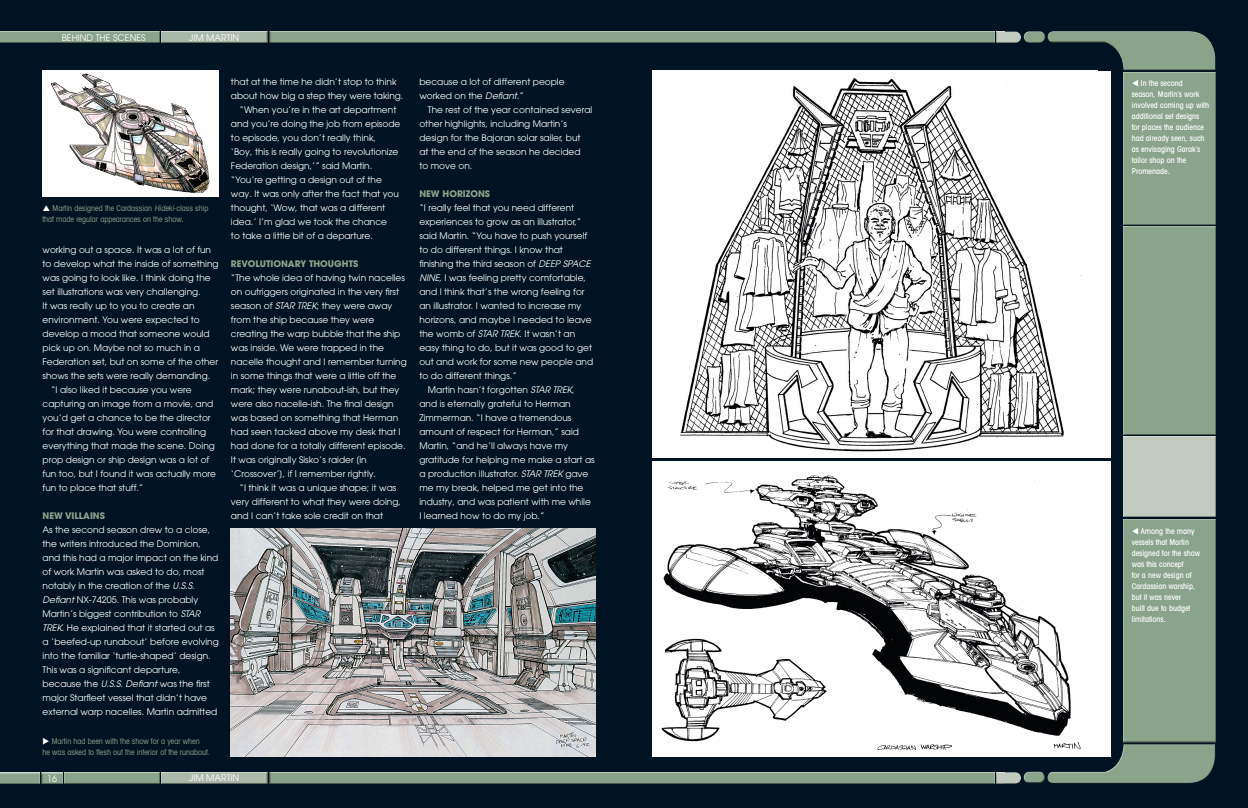
<style>
.page{position:relative;width:1248px;height:808px;background:#fff}
.page>*{position:absolute;margin:0;border:0;box-sizing:border-box;transform-origin:0 0}
.t1{font:9px/14px "Avant Garde";color:#fff}
.t2{font:700 9px "Avant Garde";color:#8aa48c}
.t3{font:500 condensed 8px/11px "Avant Garde LT";color:#fff}
.t4{font:condensed 8px/11px "Avant Garde LT";color:#8aa48c}
.s1{font-style:italic}
.s2{color:#fff}
.s3{font-family:"Avant Garde LT";font-style:italic}
</style>
<div class="page">
<div style="left:0;top:0;width:1247px;height:808px;background:#001322"></div>
<div style="left:160px;top:31px;width:108px;height:12px;background:#aabaa9"></div>
<div style="left:160px;top:772px;width:108px;height:12px;background:#aabaa9"></div>
<div style="left:0;top:31px;width:160px;height:12px;background:#8aa48c"></div>
<div style="left:63px;top:772px;width:97px;height:12px;background:#8aa48c"></div>
<div style="left:40px;top:772px;width:23px;height:12px;background:#231f20;opacity:.75"></div>
<div style="left:0;top:772px;width:40px;height:12px;background:#231f20;opacity:.75"></div>
<div style="left:995px;top:31px;width:26px;height:12px;background:#231f20;opacity:.75"></div>
<div style="left:1023px;top:30px;width:23px;height:10px;background:#fff;opacity:.75"></div>
<div style="left:1023px;top:33px;width:23px;height:10px;background:#231f20;opacity:.75"></div>
<div style="left:269px;top:31px;width:726px;height:12px;background:#8aa48c"></div>
<div style="left:1121px;top:436px;width:95px;height:82px;background:#c0cabe"></div>
<div style="left:1121px;top:226px;width:95px;height:210px;background:#8aa48c"></div>
<div style="left:1121px;top:518px;width:95px;height:226px;background:#8aa48c"></div>
<div style="left:1121px;top:72px;width:95px;height:154px;background:#8aa48c"></div>
<div style="left:269px;top:772px;width:726px;height:12px;background:#8aa48c"></div>
<div style="left:1048px;top:743px;width:167px;height:41px;background:#231f20;opacity:.75"></div>
<div style="left:1046px;top:31px;width:167px;height:40px;background:#fff;opacity:.75"></div>
<div style="left:1046px;top:39px;width:170px;height:33px;background:#231f20;opacity:.75"></div>
<div style="left:1023px;top:771px;width:20px;height:12px;background:#fff;opacity:.75"></div>
<div style="left:1024px;top:771px;width:22px;height:13px;background:#231f20;opacity:.75"></div>
<div style="left:995px;top:772px;width:26px;height:12px;background:#231f20;opacity:.75"></div>
<div style="left:652px;top:71px;width:459px;height:387px;background:#fff"></div>
<img style="left:680px;top:78px;width:402px;height:374px">
<div style="left:652px;top:461px;width:459px;height:296px;background:#fff"></div>
<img style="left:661px;top:475px;width:420px;height:276px">
<img style="left:231px;top:529px;width:364px;height:228px">
<div style="left:43px;top:71px;width:176px;height:126px;background:#fff"></div>
<img style="left:51px;top:73px;width:159px;height:121px">
<p class="t1" style="left:62px;top:30px;width:85px">BEHIND THE SCENES</p>
<p class="t1" style="left:189px;top:30px;width:52px">JIM MARTIN</p>
<p class="t4" style="left:43px;top:202px;width:168px;text-indent:10px">Martin designed the Cardassian <span class="s1">Hideki</span>-class ship that made regular appearances on the show<span class="s2">.</span></p>
<p class="t1" style="left:43px;top:243px;width:170px">working out a space. It was a lot of fun</p>
<p class="t1" style="left:43px;top:257px;width:178px">to develop what the inside of something</p>
<p class="t1" style="left:43px;top:271px;width:170px">was going to look like. I think doing the</p>
<p class="t1" style="left:43px;top:285px;width:160px">set illustrations was very challenging.</p>
<p class="t1" style="left:43px;top:299px;width:153px">It was really up to you to create an</p>
<p class="t1" style="left:43px;top:313px;width:159px">environment. You were expected to</p>
<p class="t1" style="left:43px;top:327px;width:169px">develop a mood that someone would</p>
<p class="t1" style="left:43px;top:341px;width:159px">pick up on. Maybe not so much in a</p>
<p class="t1" style="left:43px;top:355px;width:177px">Federation set, but on some of the other</p>
<p class="t1" style="left:43px;top:369px;width:169px">shows the sets were really demanding.</p>
<p class="t1" style="left:51px;top:383px;width:142px">“I also liked it because you were</p>
<p class="t1" style="left:43px;top:397px;width:172px">capturing an image from a movie, and</p>
<p class="t1" style="left:43px;top:411px;width:169px">you’d get a chance to be the director</p>
<p class="t1" style="left:43px;top:425px;width:165px">for that drawing. You were controlling</p>
<p class="t1" style="left:43px;top:439px;width:174px">everything that made the scene. Doing</p>
<p class="t1" style="left:43px;top:453px;width:168px">prop design or ship design was a lot of</p>
<p class="t1" style="left:43px;top:467px;width:175px">fun too, but I found it was actually more</p>
<p class="t1" style="left:43px;top:481px;width:102px">fun to place that stuff.”</p>
<p class="t2" style="left:43px;top:510px;width:64px">NEW VILLAINS</p>
<p class="t1" style="left:43px;top:523px;width:178px">As the second season drew to a close, the writers introduced the Dominion, and this had a major impact on the kind of work Martin was asked to do, most notably in the creation of the <span class="s3">U.S.S.<br>Defiant</span> NX-74205. This was probably Martin’s biggest contribution to <span class="s3">STAR TREK</span>. He explained that it started out as a ‘beefed-up runabout’ before evolving into the familiar ‘turtle-shaped’ design.<br>This was a significant departure, because the <span class="s3">U.S.S. Defiant</span> was the first major Starfleet vessel that didn’t have external warp nacelles. Martin admitted</p>
<p class="t4" style="left:43px;top:735px;width:169px"><span class="s2">◆</span> Martin had been with the show for a year when<br>he was asked to flesh out the interior of the runabout.</p>
<p class="t1" style="left:231px;top:75px;width:167px">that at the time he didn’t stop to think</p>
<p class="t1" style="left:231px;top:89px;width:174px">about how big a step they were taking.</p>
<p class="t1" style="left:239px;top:103px;width:158px">“When you’re in the art department</p>
<p class="t1" style="left:231px;top:117px;width:171px">and you’re doing the job from episode</p>
<p class="t1" style="left:231px;top:131px;width:146px">to episode, you don’t really think,</p>
<p class="t1" style="left:231px;top:145px;width:169px">‘Boy, this is really going to revolutionize</p>
<p class="t1" style="left:231px;top:159px;width:143px">Federation design,’” said Martin.</p>
<p class="t1" style="left:231px;top:173px;width:152px">“You’re getting a design out of the</p>
<p class="t1" style="left:231px;top:187px;width:169px">way. It was only after the fact that you</p>
<p class="t1" style="left:231px;top:201px;width:156px">thought, ‘Wow, that was a different</p>
<p class="t1" style="left:231px;top:215px;width:158px">idea.’ I’m glad we took the chance</p>
<p class="t1" style="left:231px;top:229px;width:143px">to take a little bit of a departure.</p>
<p class="t2" style="left:231px;top:258px;width:129px">REVOLUTIONARY THOUGHTS</p>
<p class="t1" style="left:231px;top:271px;width:177px">“The whole idea of having twin nacelles on outriggers originated in the very first season of <span class="s3">STAR TREK</span>; they were away from the ship because they were creating the warp bubble that the ship was inside. We were trapped in the nacelle thought and I remember turning in some things that were a little off the mark; they were runabout-ish, but they were also nacelle-ish. The final design was based on something that Herman had seen tacked above my desk that I had done for a totally different episode.<br>It was originally Sisko’s raider [in ‘Crossover’], if I remember rightly.</p>
<p class="t1" style="left:231px;top:481px;width:171px;text-indent:9px">“I think it was a unique shape; it was very different to what they were doing, and I can’t take sole credit on that</p>
<p class="t1" style="left:47px;top:772px;width:11px">16</p>
<p class="t1" style="left:189px;top:771px;width:52px">JIM MARTIN</p>
<p class="t1" style="left:419px;top:75px;width:147px">because a lot of different people worked on the <span class="s3">Defiant</span>.”</p>
<p class="t1" style="left:419px;top:103px;width:174px;text-indent:9px">The rest of the year contained several other highlights, including Martin’s design for the Bajoran solar sailer, but<br>at the end of the season he decided<br>to move on.</p>
<p class="t2" style="left:419px;top:188px;width:72px">NEW HORIZONS</p>
<p class="t1" style="left:419px;top:201px;width:156px">“I really feel that you need different</p>
<p class="t1" style="left:419px;top:215px;width:163px">experiences to grow as an illustrator,”</p>
<p class="t1" style="left:419px;top:229px;width:169px">said Martin. “You have to push yourself</p>
<p class="t1" style="left:419px;top:243px;width:145px">to do different things. I know that</p>
<p class="t1" style="left:419px;top:257px;width:173px">finishing the third season of <span class="s3">DEEP SPACE</span></p>
<p class="t1" style="left:419px;top:271px;width:168px"><span class="s3">NINE,</span> I was feeling pretty comfortable,</p>
<p class="t1" style="left:419px;top:285px;width:167px">and I think that’s the wrong feeling for</p>
<p class="t1" style="left:419px;top:299px;width:163px">an illustrator. I wanted to increase my</p>
<p class="t1" style="left:419px;top:313px;width:174px">horizons, and maybe I needed to leave</p>
<p class="t1" style="left:419px;top:327px;width:157px">the womb of <span class="s3">STAR TREK</span>. It wasn’t an</p>
<p class="t1" style="left:419px;top:341px;width:174px">easy thing to do, but it was good to get</p>
<p class="t1" style="left:419px;top:355px;width:175px">out and work for some new people and</p>
<p class="t1" style="left:419px;top:369px;width:99px">to do different things.”</p>
<p class="t1" style="left:428px;top:383px;width:148px">Martin hasn’t forgotten <span class="s3">STAR TREK</span>,</p>
<p class="t1" style="left:419px;top:397px;width:153px">and is eternally grateful to Herman</p>
<p class="t1" style="left:419px;top:411px;width:153px">Zimmerman. “I have a tremendous</p>
<p class="t1" style="left:419px;top:425px;width:161px">amount of respect for Herman,” said</p>
<p class="t1" style="left:419px;top:439px;width:150px">Martin, “and he’ll always have my</p>
<p class="t1" style="left:419px;top:453px;width:177px">gratitude for helping me make a start as</p>
<p class="t1" style="left:419px;top:467px;width:170px">a production illustrator. <span class="s3">STAR TREK</span> gave</p>
<p class="t1" style="left:419px;top:481px;width:165px">me my break, helped me get into the</p>
<p class="t1" style="left:419px;top:495px;width:173px">industry, and was patient with me while</p>
<p class="t1" style="left:419px;top:509px;width:127px">I learned how to do my job.”</p>
<p class="t3" style="left:1131px;top:77px;width:79px">▼ In the second<br>season, Martin’s work involved coming up with additional set designs for places the audience had already seen, such as envisaging Garak’s tailor shop on the<br>Promenade.</p>
<p class="t3" style="left:1131px;top:525px;width:70px">▼ Among the many vessels that Martin designed for the show was this concept<br>for a new design of<br>Cardassian warship, but it was never<br>built due to budget limitations.</p>
</div>
